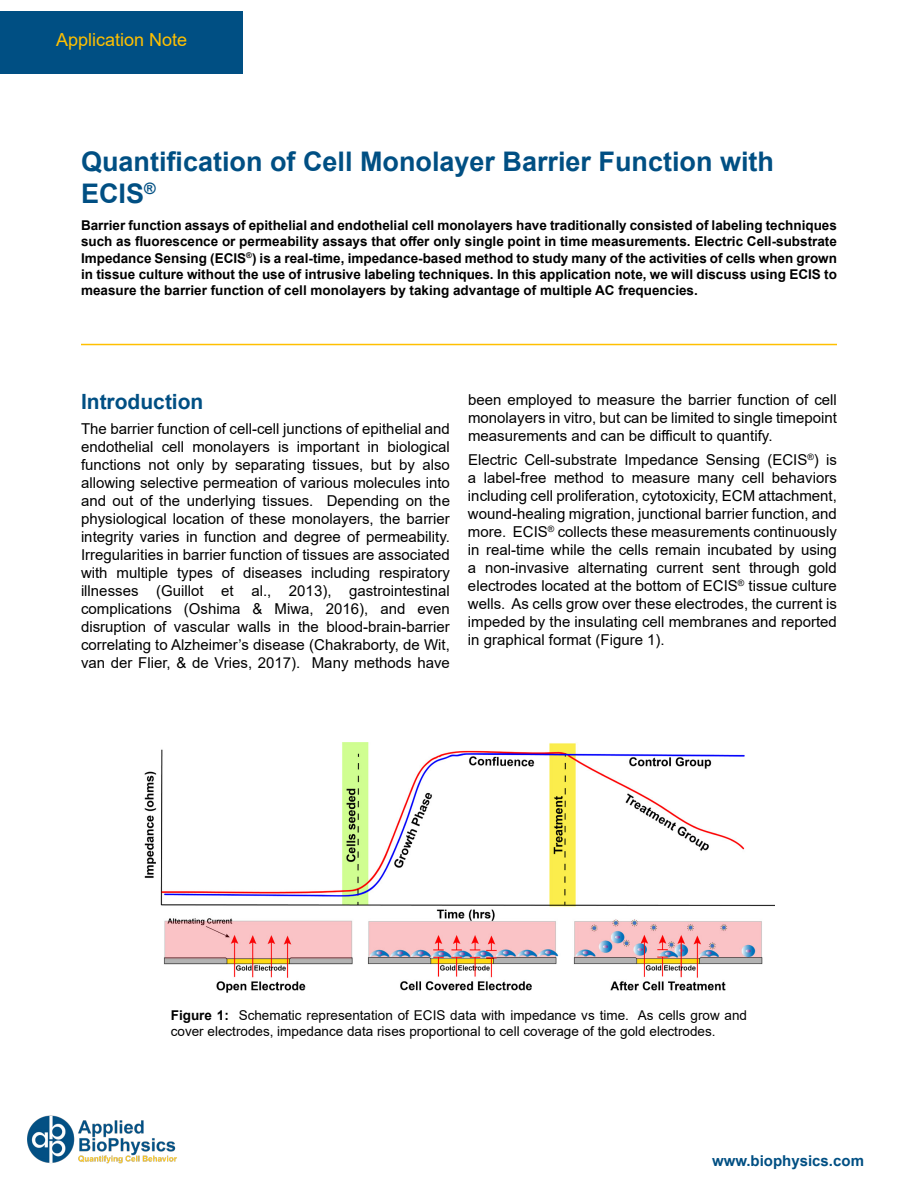
<style>
.page{position:relative;width:918px;height:1188px;background:#fff}
.page>*{position:absolute;margin:0;border:0;box-sizing:border-box;transform-origin:0 0}
.t1{font:700 27px/32.4px "Arial";color:#004f83}
.t2{font:700 21px "Arial";color:#004f83}
.t3{font:18px "Arial";color:#ffc000}
.t4{font:15px/18px "Arial";color:#000;text-align:justify}
.t5{font:700 15px "Arial";color:#004f83}
.t6{font:700 13.5px/16.2px "Arial";color:#000;text-align:justify}
.t7{font:13.5px/16.2px "Arial";color:#000}
.s1{font-weight:700}
</style>
<div class="page">
<div style="left:0;top:11px;width:243px;height:62px;background:#004f83"></div>
<img style="left:27px;top:1115px;width:150px;height:49px">
<hr style="left:81px;top:344px;width:756px;height:1px;background:#ffc000">
<img style="left:144px;top:743px;width:631px;height:250px">
<p class="t3" style="left:56px;top:27px;width:133px">Application Note</p>
<h1 class="t1" style="left:81px;top:145px;width:695px">Quantification of Cell Monolayer Barrier Function with<br>ECIS<sup>®</sup></h1>
<p class="t6" style="left:81px;top:218px;width:758px">Barrier function assays of epithelial and endothelial cell monolayers have traditionally consisted of labeling techniques such as fluorescence or permeability assays that offer only single point in time measurements. Electric Cell-substrate Impedance Sensing (ECIS<sup>®</sup>) is a real-time, impedance-based method to study many of the activities of cells when grown in tissue culture without the use of intrusive labeling techniques. In this application note, we will discuss using ECIS to measure the barrier function of cell monolayers by taking advantage of multiple AC frequencies.</p>
<h2 class="t2" style="left:81px;top:387px;width:124px">Introduction</h2>
<p class="t4" style="left:81px;top:419px;width:371px">The barrier function of cell-cell junctions of epithelial and endothelial cell monolayers is important in biological functions not only by separating tissues, but by also allowing selective permeation of various molecules into and out of the underlying tissues. Depending on the physiological location of these monolayers, the barrier integrity varies in function and degree of permeability.<br>Irregularities in barrier function of tissues are associated with multiple types of diseases including respiratory illnesses (Guillot et al., 2013), gastrointestinal complications (Oshima &amp; Miwa, 2016), and even disruption of vascular walls in the blood-brain-barrier correlating to Alzheimer’s disease (Chakraborty, de Wit, van der Flier, &amp; de Vries, 2017). Many methods have</p>
<p class="t4" style="left:468px;top:390px;width:370px">been employed to measure the barrier function of cell monolayers in vitro, but can be limited to single timepoint measurements and can be difficult to quantify.</p>
<p class="t4" style="left:468px;top:451px;width:371px">Electric Cell-substrate Impedance Sensing (ECIS<sup>®</sup>) is a label-free method to measure many cell behaviors including cell proliferation, cytotoxicity, ECM attachment, wound-healing migration, junctional barrier function, and more. ECIS<sup>®</sup> collects these measurements continuously in real-time while the cells remain incubated by using a non-invasive alternating current sent through gold electrodes located at the bottom of ECIS<sup>®</sup> tissue culture wells. As cells grow over these electrodes, the current is impeded by the insulating cell membranes and reported in graphical format (Figure 1).</p>
<p class="t7" style="left:171px;top:1007px;width:578px"><span class="s1">Figure 1:</span> Schematic representation of ECIS data with impedance vs time. As cells grow and cover electrodes, impedance data rises proportional to cell coverage of the gold electrodes.</p>
<p class="t5" style="left:712px;top:1151px;width:153px">www.biophysics.com</p>
</div>
